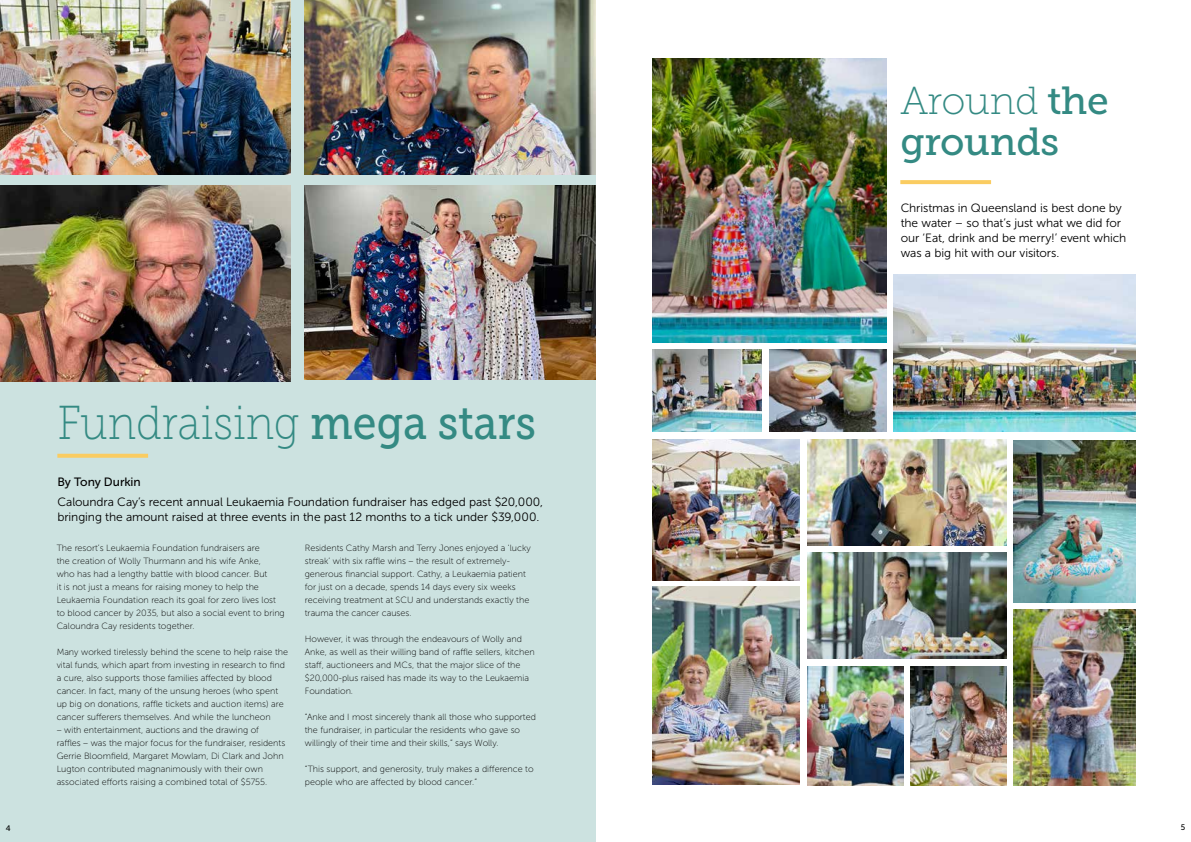
<style>
.page{position:relative;width:1191px;height:842px;background:#fff}
.page>*{position:absolute;margin:0;border:0;box-sizing:border-box;transform-origin:0 0}
.t1{font:47.5px "Museo Slab 100";color:#348a83;scale:.9 1}
.t2{font:39px "Museo Slab 100";letter-spacing:-.01em;color:#348a83}
.t3{font:39px "Museo Slab 500";letter-spacing:-.01em;color:#348a83}
.t4{font:12px/15px "Museo Sans 300";letter-spacing:-.005em;color:#000}
.t5{font:12px "Museo Sans 500";letter-spacing:-.005em;color:#000}
.t6{font:9px/13px "Museo Sans 100";color:#000}
.t7{font:8px "Museo Sans 500";color:#000}
.s1{font-family:"Museo Slab 500"}
</style>
<div class="page">
<div style="left:0;top:0;width:595px;height:842px;background:#cce2e0"></div>
<img style="left:652px;top:587px;width:147px;height:198px">
<img style="left:893px;top:274px;width:242px;height:158px">
<img style="left:652px;top:439px;width:147px;height:142px">
<img style="left:1013px;top:440px;width:122px;height:163px">
<img style="left:1013px;top:610px;width:122px;height:175px">
<img style="left:652px;top:350px;width:109px;height:82px">
<img style="left:770px;top:350px;width:116px;height:82px">
<img style="left:652px;top:59px;width:234px;height:283px">
<img style="left:808px;top:666px;width:95px;height:119px">
<img style="left:808px;top:553px;width:198px;height:105px">
<img style="left:808px;top:439px;width:198px;height:106px">
<img style="left:910px;top:666px;width:96px;height:119px">
<svg style="left:900px;top:180px;width:91px;height:4px"></svg>
<img style="left:0;top:0;width:291px;height:174px">
<img style="left:305px;top:0;width:290px;height:174px">
<img style="left:305px;top:186px;width:290px;height:194px">
<img style="left:0;top:186px;width:291px;height:196px">
<svg style="left:57px;top:454px;width:91px;height:4px"></svg>
<h2 class="t2" style="left:900px;top:80px;width:210px">Around <span class="s1">the</span></h2>
<h2 class="t3" style="left:900px;top:120px;width:160px">grounds</h2>
<h1 class="t1" style="left:57px;top:397px;width:533px">Fundraising <span class="s1">mega stars</span></h1>
<h3 class="t5" style="left:57px;top:475px;width:85px">By Tony Durkin</h3>
<h3 class="t4" style="left:57px;top:495px;width:487px">Caloundra Cay’s recent annual Leukaemia Foundation fundraiser has edged past $20,000, bringing the amount raised at three events in the past 12 months to a tick under $39,000.</h3>
<p class="t6" style="left:57px;top:541px;width:230px">The resort’s Leukaemia Foundation fundraisers are<br>the creation of Wolly Thurmann and his wife Anke,<br>who has had a lengthy battle with blood cancer. But<br>it is not just a means for raising money to help the Leukaemia Foundation reach its goal for zero lives lost to blood cancer by 2035, but also a social event to bring Caloundra Cay residents together.</p>
<p class="t6" style="left:57px;top:645px;width:233px">Many worked tirelessly behind the scene to help raise the vital funds, which apart from investing in research to find a cure, also supports those families affected by blood cancer. In fact, many of the unsung heroes (who spent up big on donations, raffle tickets and auction items) are cancer sufferers themselves. And while the luncheon</p>
<p class="t6" style="left:57px;top:723px;width:230px">– with entertainment, auctions and the drawing of raffles – was the major focus for the fundraiser, residents Gerrie Bloomfield, Margaret Mowlam, Di Clark and John Lugton contributed magnanimously with their own associated efforts raising a combined total of $5755.</p>
<p class="t6" style="left:305px;top:541px;width:227px">Residents Cathy Marsh and Terry Jones enjoyed a ‘lucky streak’ with six raffle wins – the result of extremely&shy;generous financial support. Cathy, a Leukaemia patient for just on a decade, spends 14 days every six weeks receiving treatment at SCU and understands exactly the trauma the cancer causes.</p>
<p class="t6" style="left:305px;top:632px;width:231px">However, it was through the endeavours of Wolly and Anke, as well as their willing band of raffle sellers, kitchen staff, auctioneers and MCs, that the major slice of the $20,000-plus raised has made its way to the Leukaemia Foundation.</p>
<p class="t6" style="left:305px;top:710px;width:233px">“Anke and I most sincerely thank all those who supported the fundraiser, in particular the residents who gave so willingly of their time and their skills,” says Wolly.</p>
<p class="t6" style="left:305px;top:762px;width:230px">“This support, and generosity, truly makes a difference to people who are affected by blood cancer.”</p>
<h3 class="t4" style="left:900px;top:201px;width:227px">Christmas in Queensland is best done by the water – so that’s just what we did for our ‘Eat, drink and be merry!’ event which was a big hit with our visitors.</h3>
<p class="t7" style="left:6px;top:824px;width:6px">4</p>
<p class="t7" style="left:1180px;top:823px;width:6px">5</p>
</div>
